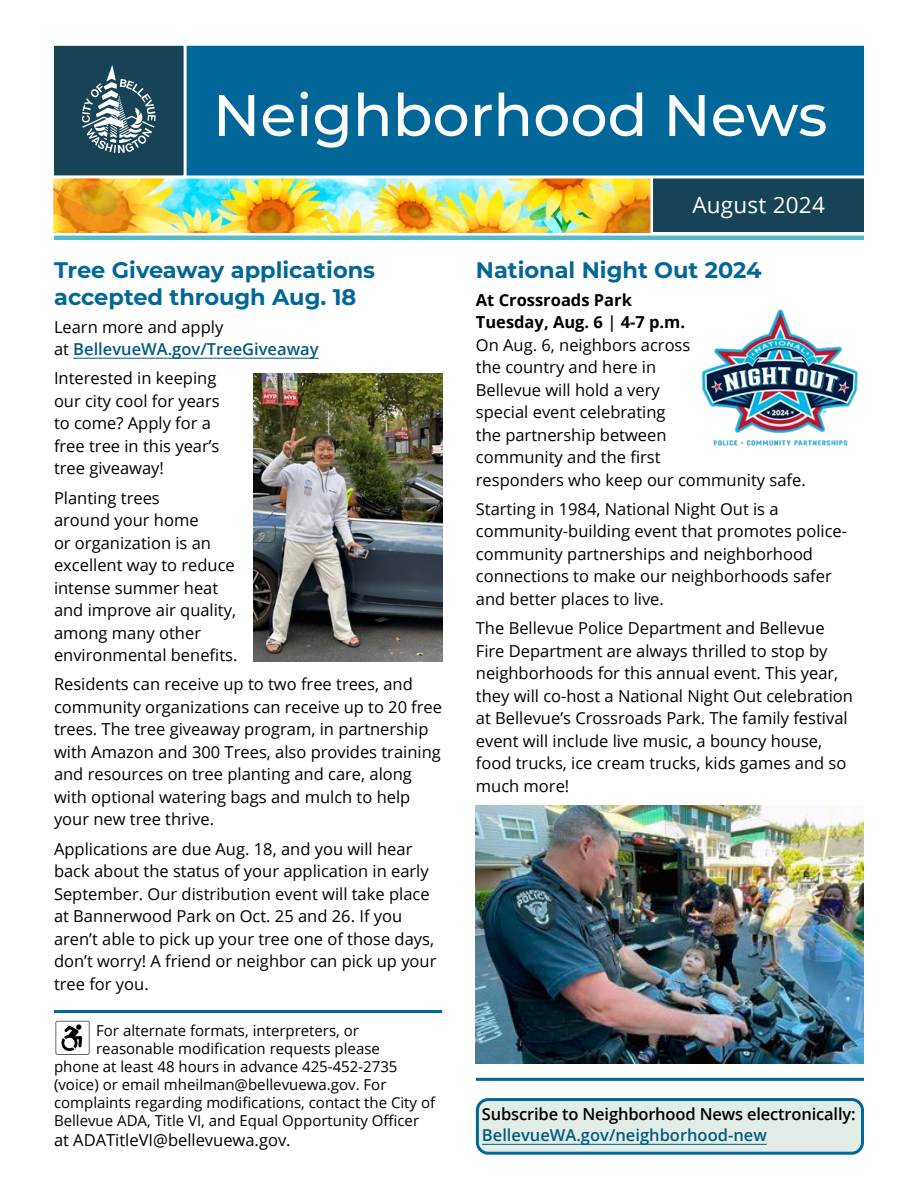
<style>
.page{position:relative;width:918px;height:1188px;background:#fff}
.page>*{position:absolute;margin:0;border:0;box-sizing:border-box;transform-origin:0 0}
.masthead_headline{font:500 58.5px "Montserrat";color:#fff}
.headline{font:700 22.5px/27px "Montserrat";color:#006798}
.t1{font:22.5px "Open Sans";letter-spacing:.01em;color:#fff}
.Paragraph_text{font:16.5px/22.5px "Open Sans";color:#000}
.no_runt{font:600 16.5px/21px "Open Sans";letter-spacing:-.01em;color:#000}
.Paragraph_text-2{font:600 16.5px/22.5px "Open Sans";color:#005b7f}
.times_and_dates__location{font:700 16.5px "Open Sans";color:#000}
.ADA{font:16.5px "Open Sans";color:#000}
.ADA-2{font:15px "Open Sans";color:#000}
.s1{font-weight:400;color:#000}
.s2{font-weight:600}
.s3{color:#005b7f}
</style>
<div class="page">
<div style="left:477px;top:1100px;width:386px;height:53px;background:#e2ede7;border-radius:11px"></div>
<div style="left:476px;top:1098px;width:388px;height:57px;border:3px solid #006798;border-radius:11px"></div>
<hr style="left:482px;top:1144px;width:285px;height:1px;background:#005b7f">
<div style="left:653px;top:178px;width:211px;height:54px;background:#164356"></div>
<img style="left:54px;top:180px;width:596px;height:52px">
<div style="left:188px;top:45px;width:676px;height:135px;background:#006798"></div>
<svg style="left:53px;top:45px;width:135px;height:135px;background:#3b6170"></svg>
<hr style="left:54px;top:236px;width:810px;height:4px;background:#57b9c3">
<hr style="left:54px;top:1010px;width:388px;height:3px;background:#006798">
<svg style="left:56px;top:1021px;width:33px;height:34px"></svg>
<hr style="left:73px;top:358px;width:246px;height:1px;background:#005b7f">
<img style="left:253px;top:374px;width:189px;height:288px">
<img style="left:702px;top:309px;width:156px;height:137px">
<img style="left:476px;top:806px;width:388px;height:258px">
<hr style="left:476px;top:1078px;width:388px;height:3px;background:#006798">
<h1 class="masthead_headline" style="left:213px;top:74px;width:616px">Neighborhood News</h1>
<h2 class="headline" style="left:54px;top:255px;width:323px">Tree Giveaway applications accepted through Aug. 18</h2>
<p class="Paragraph_text-2" style="left:54px;top:315px;width:266px"><span class="s1">Learn more and apply<br>at</span> BellevueWA.gov/TreeGiveaway</p>
<p class="Paragraph_text" style="left:54px;top:367px;width:167px">Interested in keeping our city cool for years to come? Apply for a free tree in this year’s tree giveaway!</p>
<p class="Paragraph_text" style="left:54px;top:486px;width:185px">Planting trees<br>around your home<br>or organization is an excellent way to reduce intense summer heat and improve air quality, among many other environmental benefits.</p>
<p class="Paragraph_text" style="left:54px;top:673px;width:390px">Residents can receive up to two free trees, and community organizations can receive up to 20 free trees. The tree giveaway program, in partnership with Amazon and 300 Trees, also provides training and resources on tree planting and care, along with optional watering bags and mulch to help your new tree thrive.</p>
<p class="Paragraph_text" style="left:54px;top:837px;width:384px">Applications are due Aug. 18, and you will hear back about the status of your application in early September. Our distribution event will take place at Bannerwood Park on Oct. 25 and 26. If you aren’t able to pick up your tree one of those days, don’t worry! A friend or neighbor can pick up your tree for you.</p>
<p class="ADA-2" style="left:96px;top:1020px;width:264px">For alternate formats, interpreters, or</p>
<p class="ADA-2" style="left:96px;top:1038px;width:285px">reasonable modification requests please</p>
<p class="ADA-2" style="left:54px;top:1056px;width:345px">phone at least 48 hours in advance 425-452-2735</p>
<p class="ADA-2" style="left:54px;top:1074px;width:334px">(voice) or email mheilman@bellevuewa.gov. For</p>
<p class="ADA-2" style="left:54px;top:1092px;width:383px">complaints regarding modifications, contact the City of</p>
<p class="ADA-2" style="left:54px;top:1110px;width:367px">Bellevue ADA, Title VI, and Equal Opportunity Officer</p>
<p class="ADA" style="left:54px;top:1128px;width:238px">at ADATitleVI@bellevuewa.gov.</p>
<p class="t1" style="left:692px;top:189px;width:134px">August 2024</p>
<h2 class="headline" style="left:476px;top:255px;width:287px">National Night Out 2024</h2>
<p class="times_and_dates__location" style="left:476px;top:288px;width:158px">At Crossroads Park</p>
<p class="times_and_dates__location" style="left:476px;top:311px;width:211px">Tuesday, Aug. 6 <span class="s2">|</span> 4-7 p.m.</p>
<p class="Paragraph_text" style="left:476px;top:333px;width:331px">On Aug. 6, neighbors across<br>the country and here in<br>Bellevue will hold a very<br>special event celebrating<br>the partnership between<br>community and the first<br>responders who keep our community safe.</p>
<p class="Paragraph_text" style="left:476px;top:497px;width:373px">Starting in 1984, National Night Out is a community-building event that promotes police&shy;community partnerships and neighborhood connections to make our neighborhoods safer and better places to live.</p>
<p class="Paragraph_text" style="left:476px;top:617px;width:379px">The Bellevue Police Department and Bellevue Fire Department are always thrilled to stop by neighborhoods for this annual event. This year, they will co-host a National Night Out celebration at Bellevue’s Crossroads Park. The family festival event will include live music, a bouncy house, food trucks, ice cream trucks, kids games and so much more!</p>
<p class="no_runt" style="left:482px;top:1104px;width:375px">Subscribe to Neighborhood News electronically:<br><span class="s3">BellevueWA.gov/neighborhood-new</span></p>
</div>
